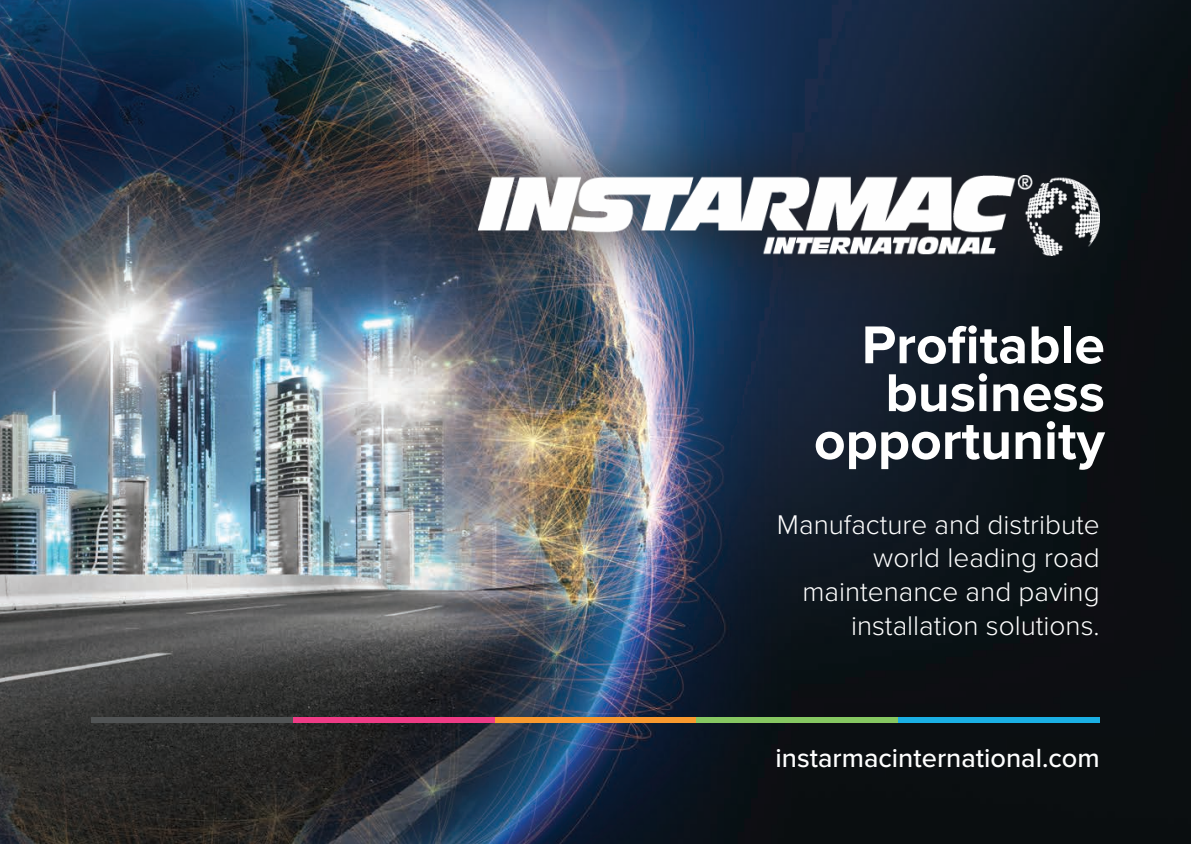
<style>
.page{position:relative;width:1191px;height:844px;background:#fff}
.page>*{position:absolute;margin:0;border:0;box-sizing:border-box;transform-origin:0 0}
.t1{font:700 55.12px "Proxima Nova";color:#fff}
.t2{font:300 28px/33.6px "Proxima Nova";color:#fff;text-align:right}
.t3{font:500 27.12px "Proxima Nova";color:#fff}
</style>
<div class="page">
<img style="left:0;top:0;width:1191px;height:843px">
<img style="left:393px;top:109px;width:752px;height:217px">
<img style="left:478px;top:176px;width:621px;height:80px">
<div style="left:91px;top:716px;width:202px;height:6px;background:#515455"></div>
<div style="left:293px;top:716px;width:202px;height:6px;background:#ee3b85"></div>
<div style="left:495px;top:716px;width:201px;height:6px;background:#f8992e"></div>
<div style="left:696px;top:716px;width:202px;height:6px;background:#86c762"></div>
<div style="left:898px;top:716px;width:201px;height:6px;background:#1aafe4"></div>
<p class="t1" style="left:861px;top:313px;width:245px">Profitable</p>
<p class="t1" style="left:885px;top:361px;width:221px">business</p>
<p class="t1" style="left:814px;top:408px;width:292px">opportunity</p>
<p class="t2" style="left:777px;top:508px;width:324px">Manufacture and distribute world leading road maintenance and paving installation solutions.</p>
<p class="t3" style="left:775px;top:742px;width:326px">instarmacinternational.com</p>
</div>
